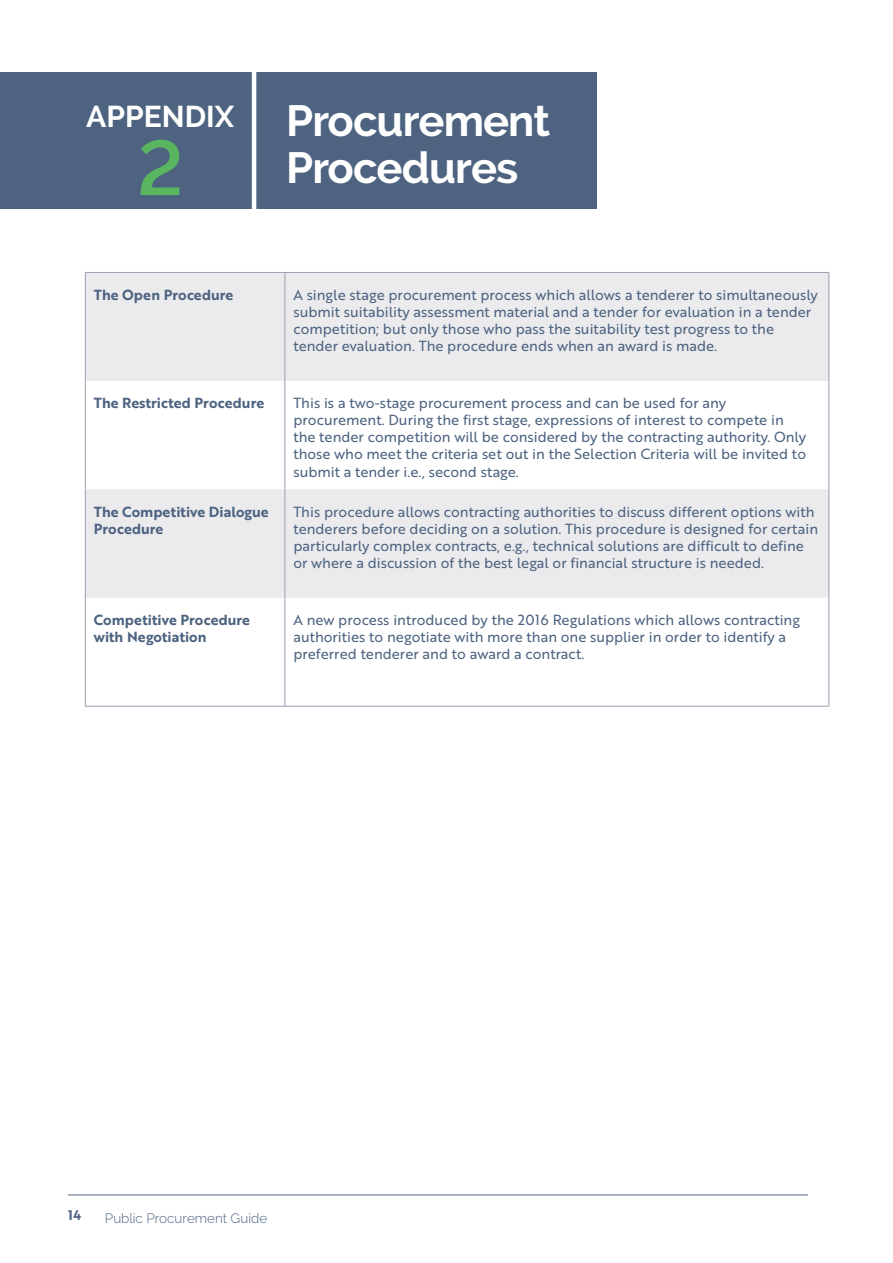
<style>
.page{position:relative;width:893px;height:1263px;background:#fff}
.page>*{position:absolute;margin:0;border:0;box-sizing:border-box;transform-origin:0 0}
.t1{font:600 77.1px "Raleway";color:#5ab560}
.t2{font:700 43.5px/46.5px "Raleway";letter-spacing:-.02em;color:#fff}
.t3{font:700 30px "Raleway";color:#fff}
.t4{font:14.25px/17.1px "Brother 1816 Regular";color:#4d6380}
.t5{font:14.25px/17.1px "Brother 1816 Bold";color:#4d6380}
.t6{font:300 13.5px "Raleway";color:#4d6380}
.t7{font:13.5px "Brother 1816 Bold";color:#4d6380}
</style>
<div class="page">
<hr style="left:68px;top:1194px;width:740px;height:1px;background:#4d6380">
<div style="left:0;top:72px;width:597px;height:136px;background:#4d6380"></div>
<hr style="left:252px;top:64px;width:4px;height:159px;background:#fff">
<svg style="left:86px;top:273px;width:743px;height:325px;fill:#ebebee"></svg>
<hr style="left:85px;top:272px;width:200px;height:1px;background:#999fb1">
<hr style="left:85px;top:273px;width:1px;height:108px;background:#999fb1">
<hr style="left:285px;top:272px;width:544px;height:1px;background:#999fb1">
<hr style="left:829px;top:273px;width:1px;height:108px;background:#999fb1">
<hr style="left:85px;top:381px;width:1px;height:108px;background:#999fb1">
<hr style="left:829px;top:381px;width:1px;height:108px;background:#999fb1">
<hr style="left:85px;top:489px;width:1px;height:109px;background:#999fb1">
<hr style="left:829px;top:489px;width:1px;height:109px;background:#999fb1">
<hr style="left:85px;top:598px;width:1px;height:108px;background:#999fb1">
<hr style="left:829px;top:598px;width:1px;height:108px;background:#999fb1">
<hr style="left:285px;top:381px;width:1px;height:108px;background:#999fb1">
<hr style="left:285px;top:489px;width:1px;height:109px;background:#999fb1">
<hr style="left:285px;top:598px;width:1px;height:108px;background:#999fb1">
<hr style="left:285px;top:273px;width:1px;height:108px;background:#999fb1">
<hr style="left:85px;top:706px;width:200px;height:1px;background:#999fb1">
<hr style="left:285px;top:706px;width:544px;height:1px;background:#999fb1">
<h3 class="t3" style="left:86px;top:99px;width:149px">APPENDIX</h3>
<h1 class="t1" style="left:137px;top:124px;width:48px">2</h1>
<h2 class="t2" style="left:286px;top:98px;width:265px">Procurement<br>Procedures</h2>
<p class="t5" style="left:94px;top:286px;width:141px">The Open Procedure</p>
<p class="t4" style="left:293px;top:285px;width:526px">A single stage procurement process which allows a tenderer to simultaneously submit suitability assessment material and a tender for evaluation in a tender competition; but only those who pass the suitability test progress to the tender evaluation. The procedure ends when an award is made.</p>
<p class="t5" style="left:94px;top:394px;width:172px">The Restricted Procedure</p>
<p class="t4" style="left:293px;top:394px;width:514px">This is a two-stage procurement process and can be used for any procurement. During the first stage, expressions of interest to compete in the tender competition will be considered by the contracting authority. Only those who meet the criteria set out in the Selection Criteria will be invited to submit a tender i.e., second stage.</p>
<p class="t5" style="left:94px;top:502px;width:176px">The Competitive Dialogue<br>Procedure</p>
<p class="t4" style="left:293px;top:502px;width:526px">This procedure allows contracting authorities to discuss different options with tenderers before deciding on a solution. This procedure is designed for certain particularly complex contracts, e.g., technical solutions are difficult to define or where a discussion of the best legal or financial structure is needed.</p>
<p class="t5" style="left:94px;top:611px;width:158px">Competitive Procedure with Negotiation</p>
<p class="t4" style="left:293px;top:611px;width:508px">A new process introduced by the 2016 Regulations which allows contracting authorities to negotiate with more than one supplier in order to identify a preferred tenderer and to award a contract.</p>
<p class="t7" style="left:68px;top:1204px;width:15px">14</p>
<p class="t6" style="left:105px;top:1210px;width:164px">Public Procurement Guide</p>
</div>
